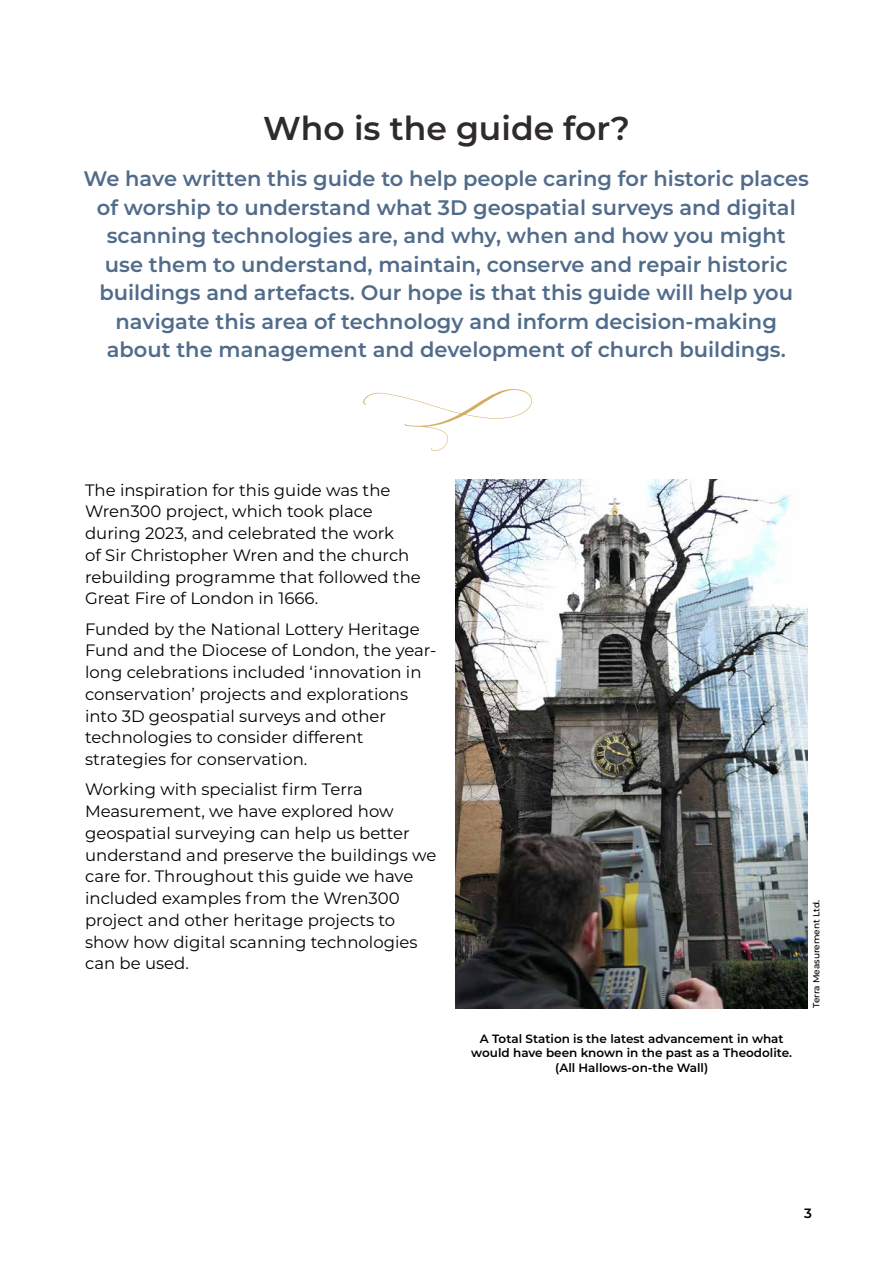
<style>
.page{position:relative;width:893px;height:1263px;background:#fff}
.page>*{position:absolute;margin:0;border:0;box-sizing:border-box;transform-origin:0 0}
.t1{font:600 33px "Montserrat";color:#2f2a2b}
.t2{font:600 21px/28.5px "Montserrat";color:#516c8b;text-align:center}
.t3{font:16.5px/21.8px "Montserrat";color:#000}
.t4{font:100 13.5px "Montserrat";color:#000}
.t5{font:600 12px/14.4px "Montserrat";color:#000;text-align:center}
.t6{font:100 9px "Montserrat";color:#000}
</style>
<div class="page">
<svg style="left:363px;top:389px;width:169px;height:62px"></svg>
<img style="left:455px;top:480px;width:353px;height:528px">
<h1 class="t1" style="left:263px;top:105px;width:368px">Who is the guide for?</h1>
<p class="t2" style="left:84px;top:164px;width:727px">We have written this guide to help people caring for historic places of worship to understand what 3D geospatial surveys and digital scanning technologies are, and why, when and how you might<br>use them to understand, maintain, conserve and repair historic buildings and artefacts. Our hope is that this guide will help you navigate this area of technology and inform decision-making about the management and development of church buildings.</p>
<p class="t3" style="left:85px;top:478px;width:337px">The inspiration for this guide was the Wren300 project, which took place during 2023, and celebrated the work<br>of Sir Christopher Wren and the church rebuilding programme that followed the Great Fire of London in 1666.</p>
<p class="t3" style="left:85px;top:617px;width:353px">Funded by the National Lottery Heritage Fund and the Diocese of London, the year&shy;long celebrations included ‘innovation in conservation’ projects and explorations into 3D geospatial surveys and other technologies to consider different strategies for conservation.</p>
<p class="t3" style="left:85px;top:778px;width:353px">Working with specialist firm Terra Measurement, we have explored how geospatial surveying can help us better understand and preserve the buildings we care for. Throughout this guide we have included examples from the Wren300 project and other heritage projects to show how digital scanning technologies can be used.</p>
<p class="t5" style="left:471px;top:1031px;width:322px">A Total Station is the latest advancement in what would have been known in the past as a Theodolite. (All Hallows-on-the Wall)</p>
<p class="t6" style="left:810px;top:1008px;width:110px;rotate:-90deg">Terra Measurement Ltd.</p>
<p class="t4" style="left:804px;top:1204px;width:9px">3</p>
</div>
